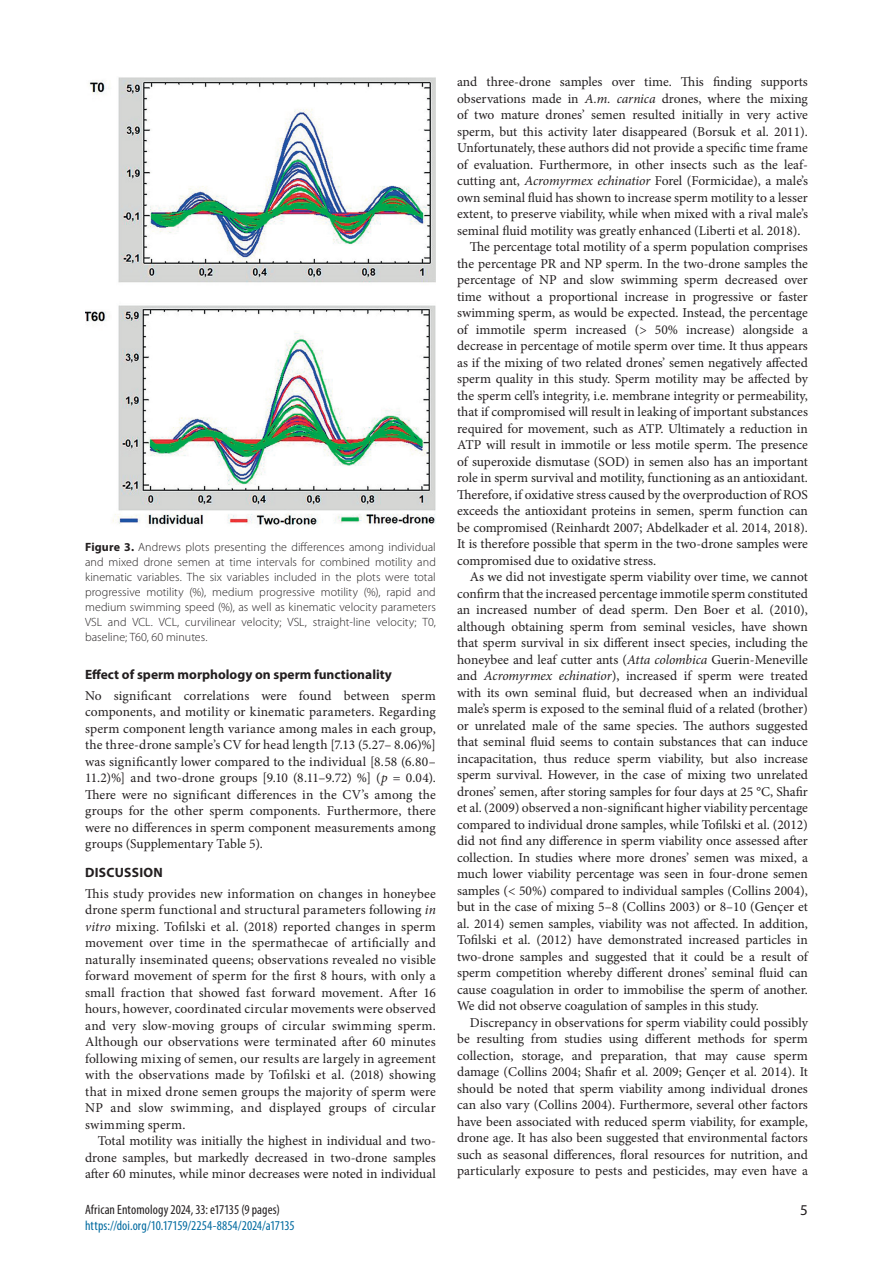
<style>
.page{position:relative;width:893px;height:1263px;background:#fff}
.page>*{position:absolute;margin:0;border:0;box-sizing:border-box;transform-origin:0 0}
.t1{font:15px "Myriad Pro";color:#231f20}
.t2{font:13.5px/16.5px "Minion Pro";color:#231f20;text-align:justify}
.t3{font:condensed 13.5px "Myriad Pro";letter-spacing:.005em;color:#006a9f}
.t4{font:700 13.5px "Myriad Pro";color:#231f20}
.t5{font:condensed 13.5px "Myriad Pro";letter-spacing:.005em;color:#231f20}
.t6{font:700 13.5px "Myriad Pro";letter-spacing:.02em;color:#231f20}
.t7{font:300 12px/15px "Myriad Pro";letter-spacing:.005em;color:#231f20;text-align:justify}
.s1{font-weight:700}
.s2{font-style:italic}
</style>
<div class="page">
<img style="left:85px;top:77px;width:351px;height:449px">
<p class="t7" style="left:85px;top:540px;width:352px"><span class="s1">Figure 3.</span> Andrews plots presenting the differences among individual and mixed drone semen at time intervals for combined motility and kinematic variables. The six variables included in the plots were total progressive motility (%), medium progressive motility (%), rapid and medium swimming speed (%), as well as kinematic velocity parameters VSL and VCL. VCL, curvilinear velocity; VSL, straight-line velocity; T0, baseline; T60, 60 minutes.</p>
<p class="t4" style="left:85px;top:665px;width:308px">Effect of sperm morphology on sperm functionality</p>
<p class="t2" style="left:85px;top:687px;width:352px">No significant correlations were found between sperm components, and motility or kinematic parameters. Regarding sperm component length variance among males in each group, the three-drone sample’s CV for head length [7.13 (5.27– 8.06)%] was significantly lower compared to the individual [8.58 (6.80– 11.2)%] and two-drone groups [9.10 (8.11–9.72) %] (<span class="s2">p</span> = 0.04).<br>There were no significant differences in the CV’s among the groups for the other sperm components. Furthermore, there were no differences in sperm component measurements among groups (Supplementary Table 5).</p>
<p class="t6" style="left:85px;top:863px;width:79px">DISCUSSION</p>
<p class="t2" style="left:85px;top:885px;width:352px">This study provides new information on changes in honeybee drone sperm functional and structural parameters following <span class="s2">in vitro</span> mixing. Tofilski et al. (2018) reported changes in sperm movement over time in the spermathecae of artificially and naturally inseminated queens; observations revealed no visible forward movement of sperm for the first 8 hours, with only a small fraction that showed fast forward movement. After 16 hours, however, coordinated circular movements were observed and very slow-moving groups of circular swimming sperm.<br>Although our observations were terminated after 60 minutes following mixing of semen, our results are largely in agreement with the observations made by Tofilski et al. (2018) showing that in mixed drone semen groups the majority of sperm were NP and slow swimming, and displayed groups of circular swimming sperm.</p>
<p class="t2" style="left:85px;top:1133px;width:352px;text-indent:13px">Total motility was initially the highest in individual and two&shy;drone samples, but markedly decreased in two-drone samples after 60 minutes, while minor decreases were noted in individual</p>
<p class="t2" style="left:457px;top:74px;width:352px">and three-drone samples over time. This finding supports</p>
<p class="t2" style="left:457px;top:90px;width:352px">observations made in <span class="s2">A.m. carnica</span> drones, where the mixing</p>
<p class="t2" style="left:457px;top:107px;width:352px">of two mature drones’ semen resulted initially in very active</p>
<p class="t2" style="left:457px;top:123px;width:352px">sperm, but this activity later disappeared (Borsuk et al. 2011).</p>
<p class="t2" style="left:457px;top:140px;width:352px">Unfortunately, these authors did not provide a specific time frame</p>
<p class="t2" style="left:457px;top:156px;width:352px">of evaluation. Furthermore, in other insects such as the leaf-</p>
<p class="t2" style="left:457px;top:173px;width:352px">cutting ant, <span class="s2">Acromyrmex echinatior</span> Forel (Formicidae), a male’s</p>
<p class="t2" style="left:457px;top:189px;width:352px">own seminal fluid has shown to increase sperm motility to a lesser</p>
<p class="t2" style="left:457px;top:206px;width:352px">extent, to preserve viability, while when mixed with a rival male’s</p>
<p class="t2" style="left:457px;top:222px;width:345px">seminal fluid motility was greatly enhanced (Liberti et al. 2018).</p>
<p class="t2" style="left:470px;top:239px;width:340px">The percentage total motility of a sperm population comprises</p>
<p class="t2" style="left:457px;top:255px;width:352px">the percentage PR and NP sperm. In the two-drone samples the</p>
<p class="t2" style="left:457px;top:272px;width:352px">percentage of NP and slow swimming sperm decreased over</p>
<p class="t2" style="left:457px;top:288px;width:352px">time without a proportional increase in progressive or faster</p>
<p class="t2" style="left:457px;top:305px;width:352px">swimming sperm, as would be expected. Instead, the percentage</p>
<p class="t2" style="left:457px;top:321px;width:352px">of immotile sperm increased (&gt; 50% increase) alongside a</p>
<p class="t2" style="left:457px;top:338px;width:352px">decrease in percentage of motile sperm over time. It thus appears</p>
<p class="t2" style="left:457px;top:354px;width:352px">as if the mixing of two related drones’ semen negatively affected</p>
<p class="t2" style="left:457px;top:371px;width:352px">sperm quality in this study. Sperm motility may be affected by</p>
<p class="t2" style="left:457px;top:387px;width:352px">the sperm cell’s integrity, i.e. membrane integrity or permeability,</p>
<p class="t2" style="left:457px;top:404px;width:352px">that if compromised will result in leaking of important substances</p>
<p class="t2" style="left:457px;top:420px;width:352px">required for movement, such as ATP. Ultimately a reduction in</p>
<p class="t2" style="left:457px;top:437px;width:352px">ATP will result in immotile or less motile sperm. The presence</p>
<p class="t2" style="left:457px;top:453px;width:352px">of superoxide dismutase (SOD) in semen also has an important</p>
<p class="t2" style="left:457px;top:470px;width:352px">role in sperm survival and motility, functioning as an antioxidant.</p>
<p class="t2" style="left:457px;top:486px;width:352px">Therefore, if oxidative stress caused by the overproduction of ROS</p>
<p class="t2" style="left:457px;top:503px;width:352px">exceeds the antioxidant proteins in semen, sperm function can</p>
<p class="t2" style="left:457px;top:519px;width:352px">be compromised (Reinhardt 2007; Abdelkader et al. 2014, 2018).</p>
<p class="t2" style="left:457px;top:536px;width:352px">It is therefore possible that sperm in the two-drone samples were</p>
<p class="t2" style="left:457px;top:552px;width:201px">compromised due to oxidative stress.</p>
<p class="t2" style="left:470px;top:569px;width:340px">As we did not investigate sperm viability over time, we cannot</p>
<p class="t2" style="left:457px;top:585px;width:352px">confirm that the increased percentage immotile sperm constituted</p>
<p class="t2" style="left:457px;top:602px;width:352px">an increased number of dead sperm. Den Boer et al. (2010),</p>
<p class="t2" style="left:457px;top:618px;width:352px">although obtaining sperm from seminal vesicles, have shown</p>
<p class="t2" style="left:457px;top:635px;width:352px">that sperm survival in six different insect species, including the</p>
<p class="t2" style="left:457px;top:651px;width:352px">honeybee and leaf cutter ants (<span class="s2">Atta colombica</span> Guerin-Meneville</p>
<p class="t2" style="left:457px;top:668px;width:352px">and <span class="s2">Acromyrmex echinatior</span>), increased if sperm were treated</p>
<p class="t2" style="left:457px;top:684px;width:352px">with its own seminal fluid, but decreased when an individual</p>
<p class="t2" style="left:457px;top:701px;width:352px">male’s sperm is exposed to the seminal fluid of a related (brother)</p>
<p class="t2" style="left:457px;top:717px;width:352px">or unrelated male of the same species. The authors suggested</p>
<p class="t2" style="left:457px;top:734px;width:352px">that seminal fluid seems to contain substances that can induce</p>
<p class="t2" style="left:457px;top:750px;width:352px">incapacitation, thus reduce sperm viability, but also increase</p>
<p class="t2" style="left:457px;top:767px;width:352px">sperm survival. However, in the case of mixing two unrelated</p>
<p class="t2" style="left:457px;top:783px;width:352px">drones’ semen, after storing samples for four days at 25 °C, Shafir</p>
<p class="t2" style="left:457px;top:800px;width:352px">et al. (2009) observed a non-significant higher viability percentage</p>
<p class="t2" style="left:457px;top:816px;width:352px">compared to individual drone samples, while Tofilski et al. (2012)</p>
<p class="t2" style="left:457px;top:833px;width:352px">did not find any difference in sperm viability once assessed after</p>
<p class="t2" style="left:457px;top:849px;width:352px">collection. In studies where more drones’ semen was mixed, a</p>
<p class="t2" style="left:457px;top:866px;width:352px">much lower viability percentage was seen in four-drone semen</p>
<p class="t2" style="left:457px;top:882px;width:352px">samples (&lt; 50%) compared to individual samples (Collins 2004),</p>
<p class="t2" style="left:457px;top:899px;width:352px">but in the case of mixing 5–8 (Collins 2003) or 8–10 (Gençer et</p>
<p class="t2" style="left:457px;top:915px;width:352px">al. 2014) semen samples, viability was not affected. In addition,</p>
<p class="t2" style="left:457px;top:932px;width:352px">Tofilski et al. (2012) have demonstrated increased particles in</p>
<p class="t2" style="left:457px;top:948px;width:352px">two-drone samples and suggested that it could be a result of</p>
<p class="t2" style="left:457px;top:965px;width:352px">sperm competition whereby different drones’ seminal fluid can</p>
<p class="t2" style="left:457px;top:981px;width:352px">cause coagulation in order to immobilise the sperm of another.</p>
<p class="t2" style="left:457px;top:998px;width:303px">We did not observe coagulation of samples in this study.</p>
<p class="t2" style="left:470px;top:1014px;width:340px">Discrepancy in observations for sperm viability could possibly</p>
<p class="t2" style="left:457px;top:1031px;width:352px">be resulting from studies using different methods for sperm</p>
<p class="t2" style="left:457px;top:1047px;width:352px">collection, storage, and preparation, that may cause sperm</p>
<p class="t2" style="left:457px;top:1064px;width:352px">damage (Collins 2004; Shafir et al. 2009; Gençer et al. 2014). It</p>
<p class="t2" style="left:457px;top:1080px;width:352px">should be noted that sperm viability among individual drones</p>
<p class="t2" style="left:457px;top:1097px;width:352px">can also vary (Collins 2004). Furthermore, several other factors</p>
<p class="t2" style="left:457px;top:1113px;width:352px">have been associated with reduced sperm viability, for example,</p>
<p class="t2" style="left:457px;top:1130px;width:352px">drone age. It has also been suggested that environmental factors</p>
<p class="t2" style="left:457px;top:1146px;width:352px">such as seasonal differences, floral resources for nutrition, and</p>
<p class="t2" style="left:457px;top:1163px;width:352px">particularly exposure to pests and pesticides, may even have a</p>
<p class="t5" style="left:85px;top:1201px;width:196px">African Entomology 2024, 33: e17135 (9 pages)</p>
<p class="t1" style="left:800px;top:1200px;width:9px">5</p>
<p class="t3" style="left:85px;top:1217px;width:211px">https://doi.org/10.17159/2254-8854/2024/a17135</p>
</div>
